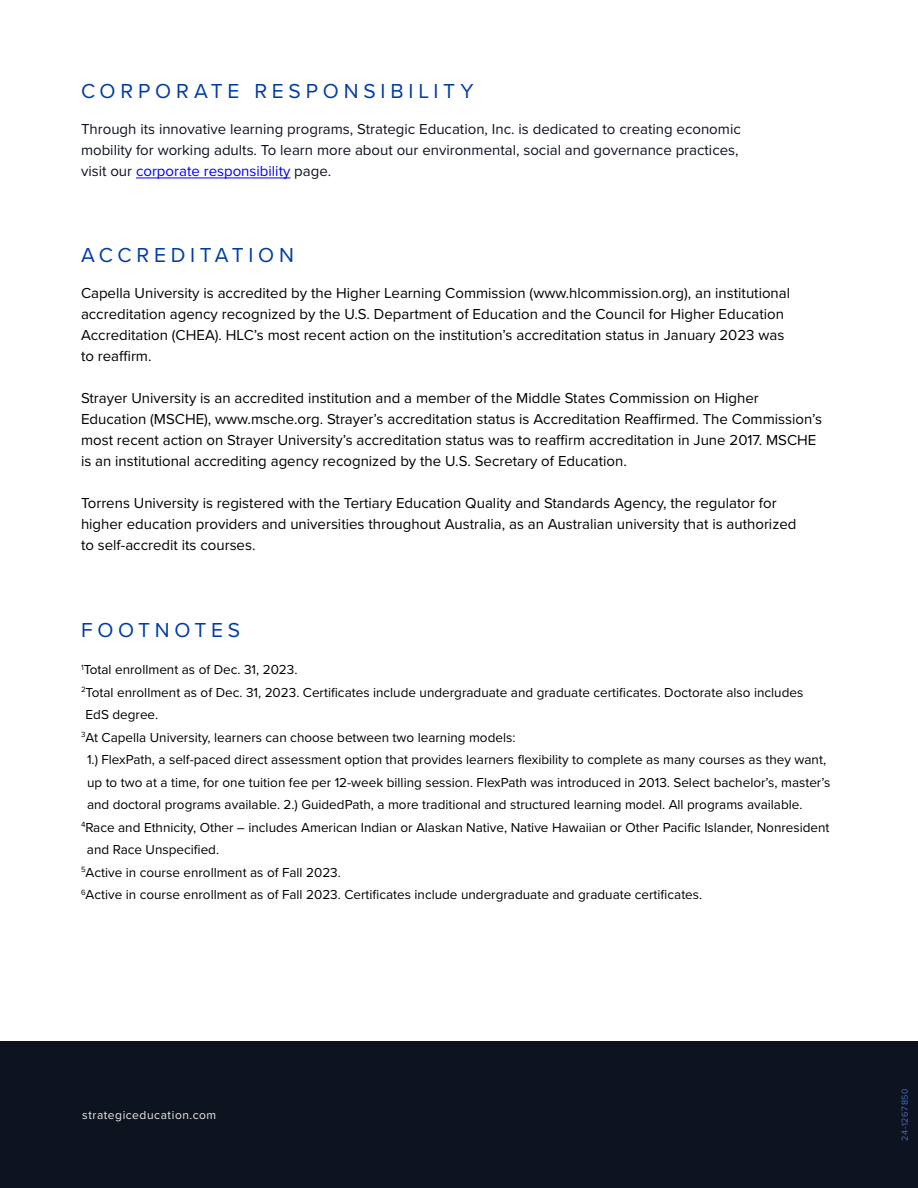
<style>
.page{position:relative;width:918px;height:1188px;background:#fff}
.page>*{position:absolute;margin:0;border:0;box-sizing:border-box;transform-origin:0 0}
.t1{font:21px "Proxima Nova";letter-spacing:.225em;color:#003da5}
.t2{font:15px/21px "Proxima Nova";color:#000}
.t3{font:15px/21px "Proxima Nova";color:#0e1320}
.t4{font:13.5px "Proxima Nova";color:#000}
.t5{font:12px "Proxima Nova";letter-spacing:.045em;color:#ececeb}
.t6{font:9px "Proxima Nova";letter-spacing:.07em;color:#406dbb}
.s1{color:#00f}
</style>
<div class="page">
<hr style="left:136px;top:178px;width:154px;height:1px;background:#00f">
<div style="left:0;top:1041px;width:918px;height:147px;background:#0e1320"></div>
<h1 class="t1" style="left:81px;top:75px;width:394px">CORPORATE RESPONSIBILITY</h1>
<p class="t3" style="left:81px;top:117px;width:661px">Through its innovative learning programs, Strategic Education, Inc. is dedicated to creating economic mobility for working adults. To learn more about our environmental, social and governance practices, visit our <span class="s1">corporate responsibility</span> page.</p>
<h1 class="t1" style="left:81px;top:240px;width:215px">ACCREDITATION</h1>
<p class="t2" style="left:81px;top:282px;width:711px">Capella University is accredited by the Higher Learning Commission (www.hlcommission.org), an institutional accreditation agency recognized by the U.S. Department of Education and the Council for Higher Education Accreditation (CHEA). HLC’s most recent action on the institution’s accreditation status in January 2023 was to reaffirm.</p>
<p class="t2" style="left:81px;top:387px;width:743px">Strayer University is an accredited institution and a member of the Middle States Commission on Higher Education (MSCHE), www.msche.org. Strayer’s accreditation status is Accreditation Reaffirmed. The Commission’s most recent action on Strayer University’s accreditation status was to reaffirm accreditation in June 2017. MSCHE is an institutional accrediting agency recognized by the U.S. Secretary of Education.</p>
<p class="t2" style="left:81px;top:492px;width:717px">Torrens University is registered with the Tertiary Education Quality and Standards Agency, the regulator for higher education providers and universities throughout Australia, as an Australian university that is authorized to self-accredit its courses.</p>
<h1 class="t1" style="left:81px;top:614px;width:161px">FOOTNOTES</h1>
<p class="t4" style="left:81px;top:660px;width:218px"><sup>1</sup>Total enrollment as of Dec. 31, 2023.</p>
<p class="t4" style="left:81px;top:682px;width:724px"><sup>2</sup>Total enrollment as of Dec. 31, 2023. Certificates include undergraduate and graduate certificates. Doctorate also includes</p>
<p class="t4" style="left:86px;top:705px;width:74px">EdS degree.</p>
<p class="t4" style="left:81px;top:727px;width:436px"><sup>3</sup>At Capella University, learners can choose between two learning models:</p>
<p class="t4" style="left:87px;top:750px;width:741px">1.) FlexPath, a self-paced direct assessment option that provides learners flexibility to complete as many courses as they want,</p>
<p class="t4" style="left:87px;top:772px;width:745px">up to two at a time, for one tuition fee per 12-week billing session. FlexPath was introduced in 2013. Select bachelor’s, master’s</p>
<p class="t4" style="left:87px;top:795px;width:717px">and doctoral programs available. 2.) GuidedPath, a more traditional and structured learning model. All programs available.</p>
<p class="t4" style="left:81px;top:817px;width:750px"><sup>4</sup>Race and Ethnicity, Other – includes American Indian or Alaskan Native, Native Hawaiian or Other Pacific Islander, Nonresident</p>
<p class="t4" style="left:87px;top:840px;width:134px">and Race Unspecified.</p>
<p class="t4" style="left:81px;top:862px;width:261px"><sup>5</sup>Active in course enrollment as of Fall 2023.</p>
<p class="t4" style="left:81px;top:885px;width:623px"><sup>6</sup>Active in course enrollment as of Fall 2023. Certificates include undergraduate and graduate certificates.</p>
<p class="t5" style="left:82px;top:1106px;width:136px">strategiceducation.com</p>
<p class="t6" style="left:898px;top:1141px;width:54px;rotate:-90deg">24-1267850</p>
</div>
